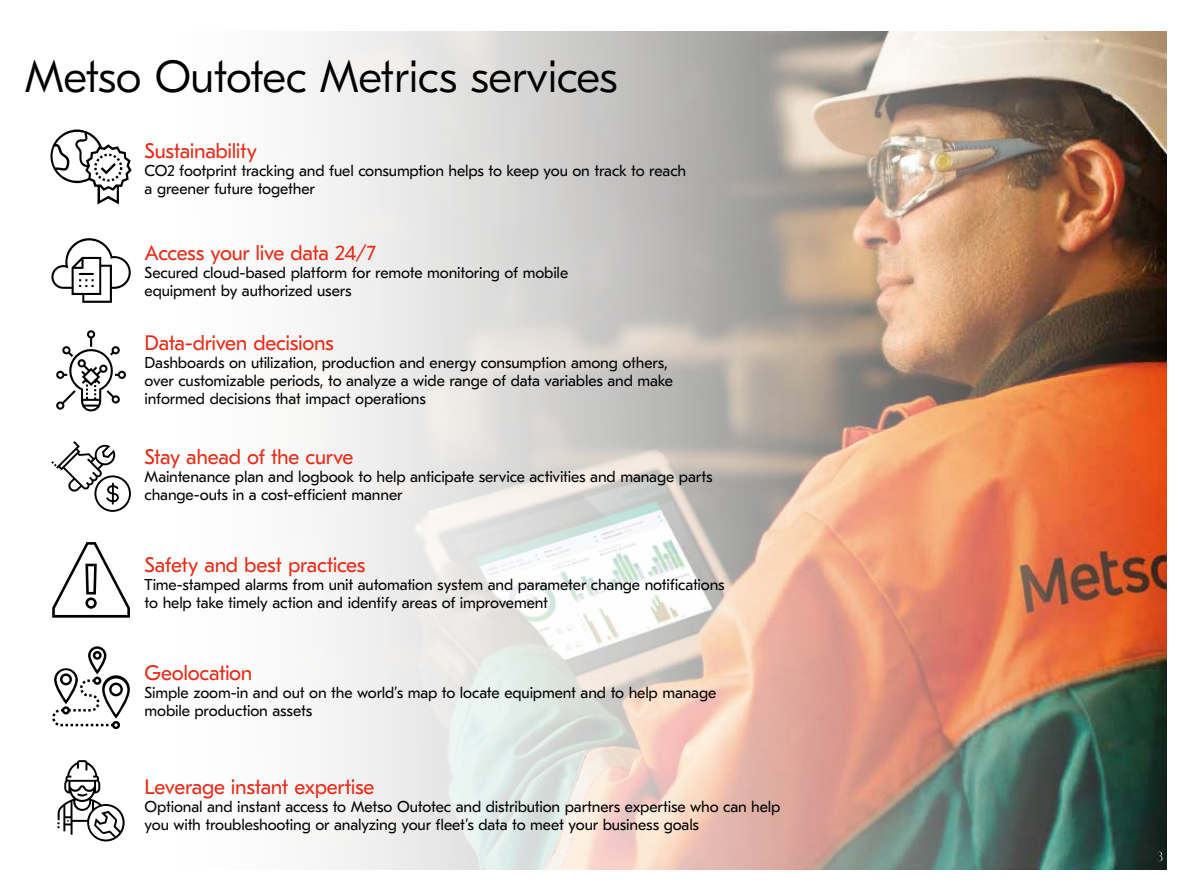
<style>
.page{position:relative;width:1191px;height:893px;background:#fff}
.page>*{position:absolute;margin:0;border:0;box-sizing:border-box;transform-origin:0 0}
.t1{font:300 45px "GT Eesti Pro Text";letter-spacing:-.01em;color:#000}
.t2{font:21px "GT Eesti Pro Text";letter-spacing:-.02em;color:#eb2814}
.t3{font:15.75px/18px "GT Eesti Pro Text";letter-spacing:-.01em;color:#000}
.t4{font:300 13.5px "GT Eesti Pro Text";color:#fff}
</style>
<div class="page">
<img style="left:312px;top:32px;width:854px;height:837px">
<svg style="left:51px;top:238px;width:80px;height:65px"></svg>
<svg style="left:52px;top:646px;width:78px;height:84px"></svg>
<svg style="left:56px;top:330px;width:70px;height:81px"></svg>
<svg style="left:51px;top:441px;width:80px;height:71px"></svg>
<svg style="left:52px;top:542px;width:78px;height:76px"></svg>
<svg style="left:50px;top:129px;width:82px;height:75px"></svg>
<svg style="left:58px;top:760px;width:67px;height:81px"></svg>
<h1 class="t1" style="left:25px;top:51px;width:594px">Metso Outotec Metrics services</h1>
<h2 class="t2" style="left:145px;top:139px;width:114px">Sustainability</h2>
<p class="t3" style="left:145px;top:162px;width:543px">CO2 footprint tracking and fuel consumption helps to keep you on track to reach a greener future together</p>
<h2 class="t2" style="left:145px;top:241px;width:233px">Access your live data 24/7</h2>
<p class="t3" style="left:145px;top:264px;width:425px">Secured cloud-based platform for remote monitoring of mobile equipment by authorized users</p>
<h2 class="t2" style="left:145px;top:331px;width:191px">Data-driven decisions</h2>
<p class="t3" style="left:145px;top:354px;width:530px">Dashboards on utilization, production and energy consumption among others, over customizable periods, to analyze a wide range of data variables and make informed decisions that impact operations</p>
<h2 class="t2" style="left:145px;top:445px;width:210px">Stay ahead of the curve</h2>
<p class="t3" style="left:145px;top:468px;width:569px">Maintenance plan and logbook to help anticipate service activities and manage parts change-outs in a cost-efficient manner</p>
<h2 class="t2" style="left:145px;top:553px;width:222px">Safety and best practices</h2>
<p class="t3" style="left:145px;top:576px;width:581px">Time-stamped alarms from unit automation system and parameter change notifications to help take timely action and identify areas of improvement</p>
<h2 class="t2" style="left:145px;top:661px;width:109px">Geolocation</h2>
<p class="t3" style="left:145px;top:684px;width:573px">Simple zoom-in and out on the world’s map to locate equipment and to help manage mobile production assets</p>
<h2 class="t2" style="left:145px;top:775px;width:231px">Leverage instant expertise</h2>
<p class="t3" style="left:145px;top:798px;width:637px">Optional and instant access to Metso Outotec and distribution partners expertise who can help you with troubleshooting or analyzing your fleet’s data to meet your business goals</p>
<p class="t4" style="left:1156px;top:849px;width:8px">3</p>
</div>
